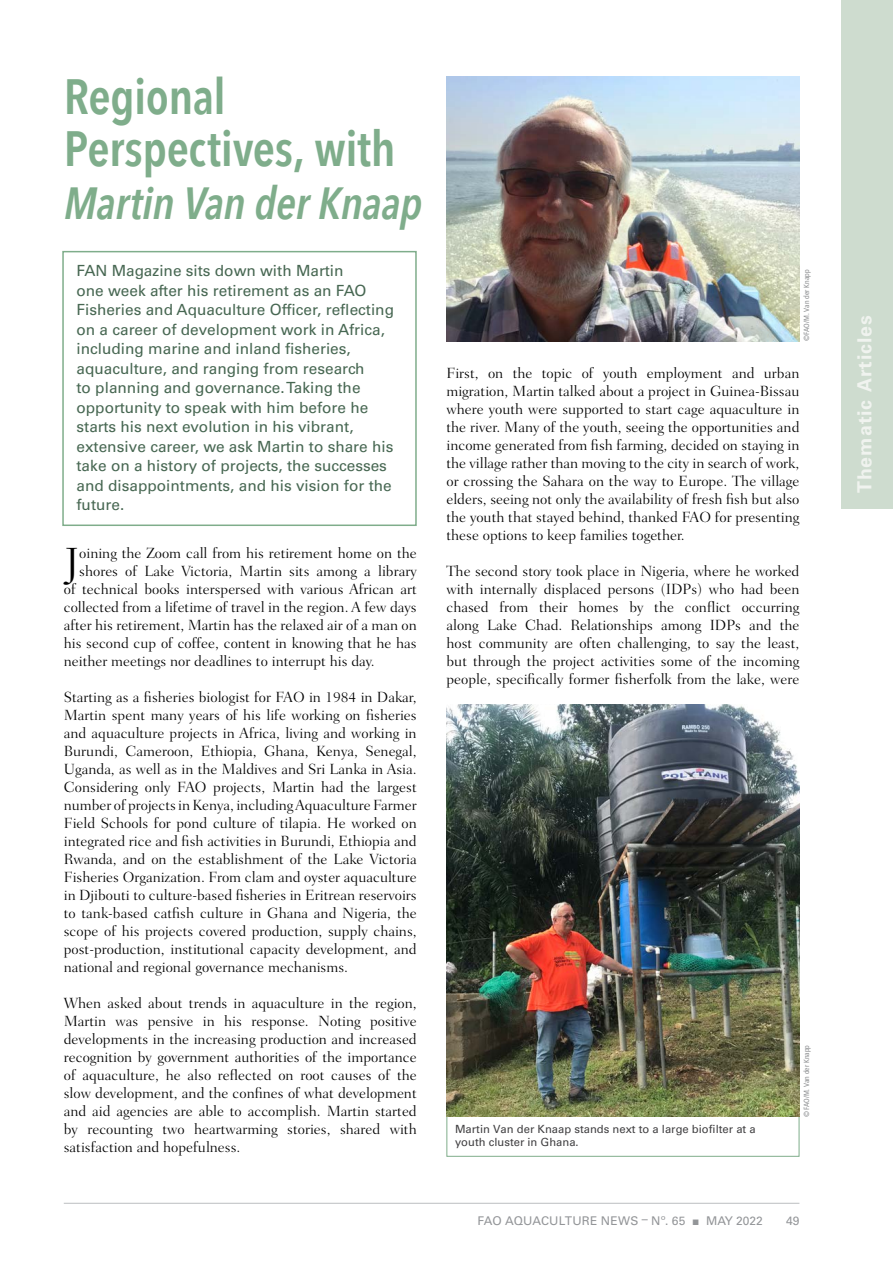
<style>
.page{position:relative;width:893px;height:1263px;background:#fff}
.page>*{position:absolute;margin:0;border:0;box-sizing:border-box;transform-origin:0 0}
.t1{font:600 49.5px/52.5px "Avenir Next Condensed";letter-spacing:-.01em;color:#7fad8b}
.t2{font:italic 600 45px "Avenir Next Condensed";letter-spacing:-.01em;color:#7fad8b}
.t3{font:300 41.55px "Fairfield LT Std";color:#000}
.t4{font:700 19.5px "Univers LT Std";letter-spacing:.05em;color:#f0f3ef}
.t5{font:15.3px/19.5px "Univers LT Std";color:#476752}
.t6{font:300 15px/18px "Fairfield LT Std";color:#000;text-align:justify}
.t7{font:12px "Univers LT Std";color:#939598}
.t8{font:11.25px/13.5px "Univers LT Std";color:#414042}
.t9{font:condensed 7.5px "Frutiger LT Std";color:#8a8c8e}
.s1{font-family:"Times New Roman"}
</style>
<div class="page">
<hr style="left:64px;top:1203px;width:735px;height:1px;background:#bcbec0">
<div style="left:842px;top:0;width:51px;height:509px;background:#cedccf"></div>
<div style="left:446px;top:1116px;width:353px;height:41px;border:1px solid #7fad8b"></div>
<img style="left:446px;top:704px;width:353px;height:412px">
<img style="left:446px;top:77px;width:354px;height:265px">
<div style="left:62px;top:251px;width:355px;height:275px;border:2px solid #7fad8b"></div>
<h1 class="t1" style="left:64px;top:69px;width:334px">Regional<br>Perspectives, with</h1>
<h2 class="t2" style="left:64px;top:176px;width:360px">Martin Van der Knaap</h2>
<p class="t5" style="left:77px;top:261px;width:319px">FAN Magazine sits down with Martin<br>one week after his retirement as an FAO Fisheries and Aquaculture Officer, reflecting on a career of development work in Africa, including marine and inland fisheries, aquaculture, and ranging from research<br>to planning and governance. Taking the opportunity to speak with him before he starts his next evolution in his vibrant, extensive career, we ask Martin to share his take on a history of projects, the successes and disappointments, and his vision for the future.</p>
<h3 class="t3" style="left:65px;top:539px;width:16px">J</h3>
<p class="t6" style="left:79px;top:544px;width:339px">oining the Zoom call from his retirement home on the</p>
<p class="t6" style="left:79px;top:562px;width:339px">shores of Lake Victoria, Martin sits among a library</p>
<p class="t6" style="left:64px;top:580px;width:354px">of technical books interspersed with various African art</p>
<p class="t6" style="left:64px;top:598px;width:354px">collected from a lifetime of travel in the region. A few days</p>
<p class="t6" style="left:64px;top:616px;width:354px">after his retirement, Martin has the relaxed air of a man on</p>
<p class="t6" style="left:64px;top:634px;width:354px">his second cup of coffee, content in knowing that he has</p>
<p class="t6" style="left:64px;top:652px;width:312px">neither meetings nor deadlines to interrupt his day.</p>
<p class="t6" style="left:64px;top:688px;width:354px">Starting as a fisheries biologist for FAO in 1984 in Dakar, Martin spent many years of his life working on fisheries and aquaculture projects in Africa, living and working in Burundi, Cameroon, Ethiopia, Ghana, Kenya, Senegal, Uganda, as well as in the Maldives and Sri Lanka in Asia.<br>Considering only FAO projects, Martin had the largest number of projects in Kenya, including Aquaculture Farmer Field Schools for pond culture of tilapia. He worked on integrated rice and fish activities in Burundi, Ethiopia and Rwanda, and on the establishment of the Lake Victoria Fisheries Organization. From clam and oyster aquaculture in Djibouti to culture-based fisheries in Eritrean reservoirs to tank-based catfish culture in Ghana and Nigeria, the scope of his projects covered production, supply chains, post-production, institutional capacity development, and national and regional governance mechanisms.</p>
<p class="t6" style="left:64px;top:994px;width:354px">When asked about trends in aquaculture in the region, Martin was pensive in his response. Noting positive developments in the increasing production and increased recognition by government authorities of the importance of aquaculture, he also reflected on root causes of the slow development, and the confines of what development and aid agencies are able to accomplish. Martin started by recounting two heartwarming stories, shared with satisfaction and hopefulness.</p>
<p class="t9" style="left:802px;top:341px;width:73px;rotate:-90deg">©FAO/M. Van der Knapp</p>
<p class="t6" style="left:446px;top:364px;width:354px">First, on the topic of youth employment and urban migration, Martin talked about a project in Guinea-Bissau where youth were supported to start cage aquaculture in the river. Many of the youth, seeing the opportunities and income generated from fish farming, decided on staying in the village rather than moving to the city in search of work, or crossing the Sahara on the way to Europe. The village elders, seeing not only the availability of fresh fish but also the youth that stayed behind, thanked FAO for presenting these options to keep families together.</p>
<p class="t6" style="left:446px;top:562px;width:354px">The second story took place in Nigeria, where he worked with internally displaced persons (IDPs) who had been chased from their homes by the conflict occurring along Lake Chad. Relationships among IDPs and the host community are often challenging, to say the least, but through the project activities some of the incoming people, specifically former fisherfolk from the lake, were</p>
<p class="t8" style="left:455px;top:1122px;width:302px">Martin Van der Knaap stands next to a large biofilter at a youth cluster in Ghana.</p>
<p class="t9" style="left:802px;top:1116px;width:73px;rotate:-90deg">©FAO/M. Van der Knapp</p>
<p class="t7" style="left:477px;top:1213px;width:287px">FAO AQUACULTURE NEWS – Nº. 65 <span class="s1">■</span> MAY 2022</p>
<p class="t7" style="left:786px;top:1213px;width:15px">49</p>
<h3 class="t4" style="left:853px;top:493px;width:180px;rotate:-90deg">Thematic Articles</h3>
</div>
